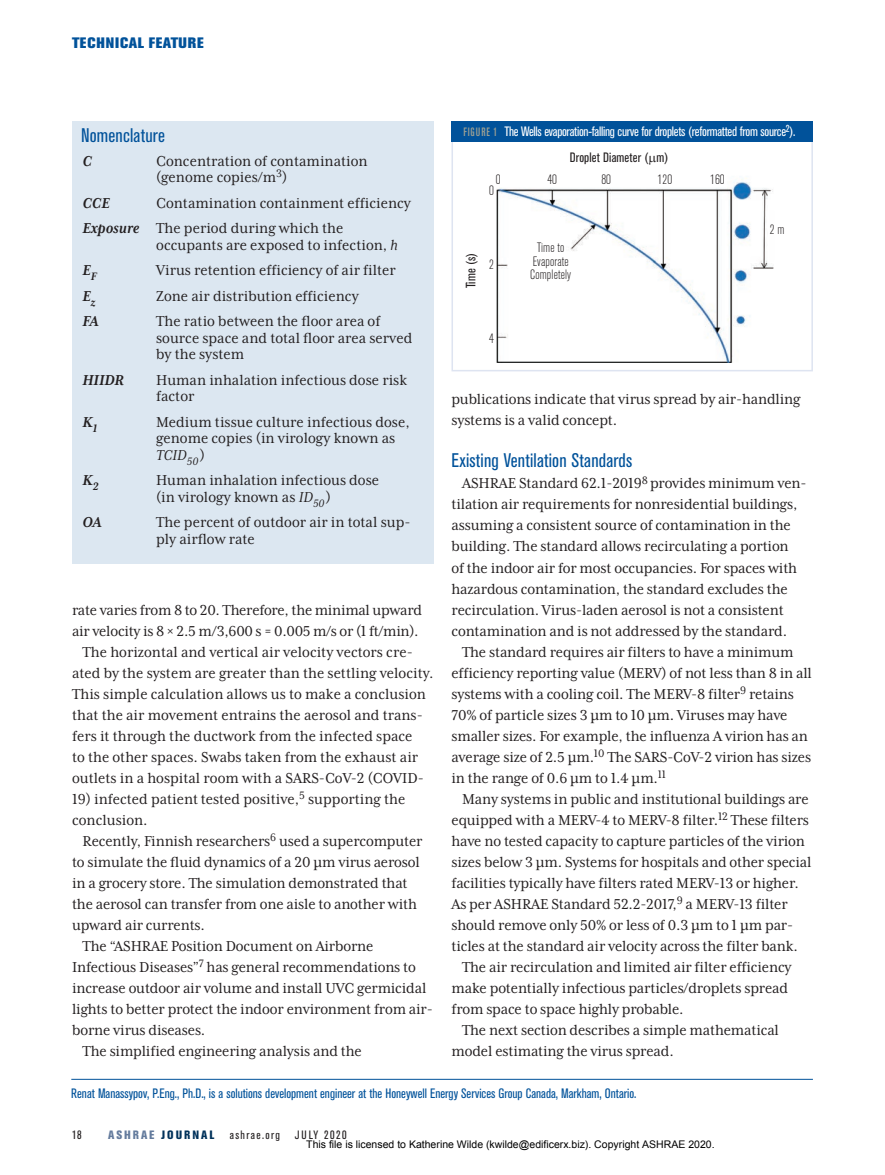
<style>
.page{position:relative;width:885px;height:1175px;background:#fff}
.page>*{position:absolute;margin:0;border:0;box-sizing:border-box;transform-origin:0 0}
.Subhead_1{font:condensed 19.5px "Akzidenz Grotesk BE";letter-spacing:.01em;color:#01529a}
.text_indent{font:16.5px/21px "Mrs Eaves XL Serif Nar OT";letter-spacing:-.01em;color:#231f20}
.text_indent-2{font:italic 700 16.5px "Mrs Eaves XL Serif Nar OT";color:#231f20}
.t1{font:800 15px "Akzidenz Grotesk BE";letter-spacing:.05em;color:#01529a}
.about_the_author__et{font:condensed 13.5px "Akzidenz Grotesk BE";color:#01529a}
.Table_Header_Nested{font:condensed 13.5px "Akzidenz Grotesk BE";letter-spacing:-.02em;color:#fff}
.figure_label_centere{font:300 condensed 13.5px/13.5px "Akzidenz Grotesk BE";letter-spacing:.01em;color:#231f20;text-align:center}
.figure_label_centere-2{font:condensed 13.5px "Akzidenz Grotesk BE";letter-spacing:.01em;color:#231f20}
.t2{font:condensed 12px "Akzidenz Grotesk BE";letter-spacing:.115em;color:#231f20}
.t3{font:800 condensed 12px "Akzidenz Grotesk BE";letter-spacing:.165em;color:#00315a}
.t4{font:10.5px "Arial";color:#000}
.s1{font-weight:700;font-style:italic}
.s2{font-style:italic}
.s3{font-weight:500;font-size:12px;color:#9da093}
.s4{color:#647b9d}
</style>
<div class="page">
<hr style="left:71px;top:1078px;width:741px;height:1px;background:#01529a">
<div style="left:451px;top:135px;width:361px;height:236px;border:2px solid #dee4f1"></div>
<div style="left:451px;top:121px;width:361px;height:21px;background:#01529a"></div>
<img style="left:496px;top:178px;width:278px;height:184px">
<div style="left:72px;top:121px;width:361px;height:443px;background:#dce7f1"></div>
<p class="t1" style="left:72px;top:34px;width:133px">TECHNICAL FEATURE</p>
<p class="Subhead_1" style="left:81px;top:124px;width:85px">Nomenclature</p>
<p class="text_indent-2" style="left:82px;top:153px;width:11px">C</p>
<p class="text_indent" style="left:156px;top:153px;width:213px;line-height:16.5px">Concentration of contamination (genome copies/m<sup>3</sup>)</p>
<p class="text_indent-2" style="left:82px;top:195px;width:29px">CCE</p>
<p class="text_indent" style="left:156px;top:192px;width:256px">Contamination containment efficiency</p>
<p class="text_indent" style="left:156px;top:220px;width:243px;line-height:16.5px;text-indent:-73px"><span class="s1">Exposure</span> The period during which the occupants are exposed to infection, <span class="s2">h</span></p>
<p class="text_indent-2" style="left:82px;top:262px;width:16px">E<sub>F</sub></p>
<p class="text_indent" style="left:156px;top:260px;width:241px">Virus retention efficiency of air filter</p>
<p class="text_indent-2" style="left:82px;top:288px;width:14px">E<sub>z</sub></p>
<p class="text_indent" style="left:156px;top:285px;width:204px">Zone air distribution efficiency</p>
<p class="text_indent-2" style="left:82px;top:313px;width:18px">FA</p>
<p class="text_indent" style="left:156px;top:313px;width:257px;line-height:16.5px">The ratio between the floor area of source space and total floor area served by the system</p>
<p class="text_indent-2" style="left:82px;top:372px;width:43px">HIIDR</p>
<p class="text_indent" style="left:156px;top:372px;width:252px;line-height:16.5px">Human inhalation infectious dose risk factor</p>
<p class="text_indent-2" style="left:82px;top:414px;width:16px">K<sub>1</sub></p>
<p class="text_indent" style="left:156px;top:414px;width:255px;line-height:16.5px">Medium tissue culture infectious dose, genome copies (in virology known as<br><span class="s2">TCID</span><sub>50</sub> )</p>
<p class="text_indent-2" style="left:82px;top:472px;width:18px">K<sub>2</sub></p>
<p class="text_indent" style="left:156px;top:472px;width:224px;line-height:16.5px">Human inhalation infectious dose (in virology known as <span class="s2">ID</span><sub>50</sub> )</p>
<p class="text_indent-2" style="left:82px;top:514px;width:21px">OA</p>
<p class="text_indent" style="left:156px;top:514px;width:256px;line-height:16.5px">The percent of outdoor air in total sup&shy;ply airflow rate</p>
<p class="text_indent" style="left:72px;top:599px;width:351px">rate varies from 8 to 20. Therefore, the minimal upward air velocity is 8 × 2.5 m/3,600 s = 0.005 m/s or (1 ft/min).</p>
<p class="text_indent" style="left:72px;top:641px;width:363px;text-indent:10px">The horizontal and vertical air velocity vectors cre&shy;ated by the system are greater than the settling velocity.<br>This simple calculation allows us to make a conclusion that the air movement entrains the aerosol and trans&shy;fers it through the ductwork from the infected space<br>to the other spaces. Swabs taken from the exhaust air outlets in a hospital room with a SARS-CoV-2 (COVID-</p>
<p class="text_indent" style="left:72px;top:788px;width:335px">19) infected patienttested positive,<sup>5</sup> supporting the conclusion.</p>
<p class="text_indent" style="left:72px;top:830px;width:352px;text-indent:10px">Recently, Finnish researchers<sup>6</sup> used a supercomputer to simulate the fluid dynamics of a 20 µm virus aerosol in a grocery store. The simulation demonstrated that the aerosol can transfer from one aisle to another with upward air currents.</p>
<p class="text_indent" style="left:72px;top:935px;width:362px;text-indent:10px">The “ASHRAE Position Document on Airborne Infectious Diseases”<sup>7</sup> has general recommendations to increase outdoor air volume and install UVC germicidal lights to better protect the indoor environment from air&shy;borne virus diseases.</p>
<p class="text_indent" style="left:82px;top:1040px;width:281px">The simplified engineering analysis and the</p>
<p class="Table_Header_Nested" style="left:463px;top:124px;width:333px"><span class="s3">FIGURE 1</span> The Wells evaporation-falling curve for droplets (reformatted from source<sup>2</sup>).</p>
<p class="figure_label_centere" style="left:495px;top:173px;width:6px">0</p>
<p class="figure_label_centere" style="left:547px;top:173px;width:11px">40</p>
<p class="figure_label_centere" style="left:601px;top:173px;width:11px">80</p>
<p class="figure_label_centere" style="left:657px;top:173px;width:16px">120</p>
<p class="figure_label_centere" style="left:710px;top:173px;width:16px">160</p>
<p class="figure_label_centere" style="left:489px;top:184px;width:6px">0</p>
<p class="figure_label_centere-2" style="left:569px;top:149px;width:100px">Droplet Diameter ( m)</p>
<p class="figure_label_centere-2" style="left:463px;top:288px;width:37px;rotate:-90deg">Time (s)</p>
<p class="figure_label_centere" style="left:489px;top:258px;width:6px">2</p>
<p class="figure_label_centere" style="left:489px;top:331px;width:6px">4</p>
<p class="figure_label_centere" style="left:530px;top:241px;width:42px">Time to<br>Evaporate<br>Completely</p>
<p class="figure_label_centere" style="left:769px;top:223px;width:16px">2 m</p>
<p class="text_indent" style="left:451px;top:389px;width:350px">publications indicate that virus spread by air-handling systems is a valid concept.</p>
<p class="Subhead_1" style="left:451px;top:450px;width:182px">Existing Ventilation Standards</p>
<p class="text_indent" style="left:451px;top:473px;width:356px;text-indent:11px">ASHRAE Standard 62.1-2019<sup>8</sup> provides minimum ven&shy;tilation air requirements for nonresidential buildings, assuming a consistent source of contamination in the building. The standard allows recirculating a portion<br>of the indoor air for most occupancies. For spaces with hazardous contamination, the standard excludes the recirculation. Virus-laden aerosol is not a consistent contamination and is not addressed by the standard.</p>
<p class="text_indent" style="left:451px;top:641px;width:362px;text-indent:10px">The standard requires air filters to have a minimum efficiency reporting value (MERV) of not less than 8 in all systems with a cooling coil. The MERV-8 filter<sup>9</sup> retains 70% of particle sizes 3 µm to 10 µm. Viruses may have smaller sizes. For example, the influenza A virion has an average size of 2.5 µm.<sup>10</sup> The SARS-CoV-2 virion has sizes in the range of 0.6 µm to 1.4 µm.<sup>11</sup></p>
<p class="text_indent" style="left:451px;top:788px;width:361px;text-indent:11px">Many systems in public and institutional buildings are equipped with a MERV-4 to MERV-8 filter.<sup>12</sup> These filters have no tested capacity to capture particles of the virion sizes below 3 µm. Systems for hospitals and other special facilities typically have filters rated MERV-13 or higher.<br>As per ASHRAE Standard 52.2-2017,<sup>9</sup> a MERV-13 filter should remove only 50% or less of 0.3 µm to 1 µm par&shy;ticles at the standard air velocity across the filter bank.</p>
<p class="text_indent" style="left:451px;top:956px;width:341px;text-indent:10px">The air recirculation and limited air filter efficiency make potentially infectious particles/droplets spread from space to space highly probable.</p>
<p class="text_indent" style="left:451px;top:1019px;width:329px;text-indent:10px">The next section describes a simple mathematical model estimating the virus spread.</p>
<p class="about_the_author__et" style="left:71px;top:1085px;width:566px">Renat Manassypov, P.Eng., Ph.D., is a solutions development engineer at the Honeywell Energy Services Group Canada, Markham, Ontario.</p>
<p class="t2" style="left:72px;top:1128px;width:11px">18</p>
<p class="t3" style="left:108px;top:1127px;width:108px"><span class="s4">ASHRAE</span> JOURNAL</p>
<p class="t2" style="left:230px;top:1128px;width:118px">ashrae.org JULY 2020</p>
<p class="t4" style="left:306px;top:1138px;width:410px">This-file-is-licensed-to-Katherine-Wilde-(kwilde@edificerx.biz).-Copyright-ASHRAE-2020.</p>
</div>
